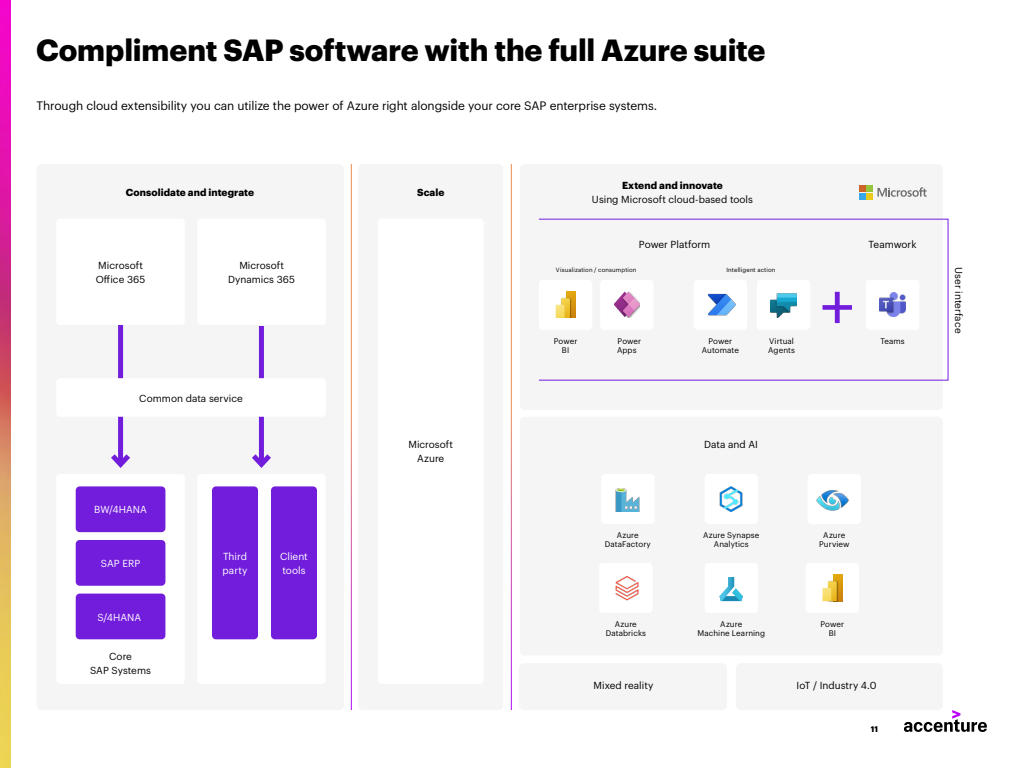
<style>
.page{position:relative;width:1024px;height:768px;background:#fff}
.page>*{position:absolute;margin:0;border:0;box-sizing:border-box;transform-origin:0 0}
.t1{font:66px "Graphik";color:#721ddb}
.t2{font:700 30px "Graphik";letter-spacing:-.005em;color:#000}
.t3{font:12px "Graphik";letter-spacing:-.01em;color:#000}
.t4{font:10px/14px "Graphik";letter-spacing:.005em;color:#000;text-align:center}
.t5{font:700 10px "Graphik";letter-spacing:.005em;color:#000}
.t6{font:10px/14px "Graphik";color:#fff}
.t7{font:8px/9.6px "Graphik";letter-spacing:.01em;color:#000;text-align:center}
.t8{font:700 8px "Graphik";color:#000}
.t9{font:6px "Graphik";letter-spacing:.02em;color:#000}
</style>
<div class="page">
<div style="left:37px;top:164px;width:307px;height:546px;background:#f5f5f5;border-radius:5px"></div>
<div style="left:56px;top:474px;width:129px;height:210px;background:#fff;border-radius:4px"></div>
<div style="left:56px;top:219px;width:129px;height:106px;background:#fff;border-radius:4px"></div>
<img style="left:0;top:0;width:11px;height:768px">
<svg style="left:904px;top:710px;width:83px;height:22px"></svg>
<div style="left:76px;top:540px;width:89px;height:46px;background:#721ddb;border-radius:4px"></div>
<div style="left:118px;top:325px;width:5px;height:139px;background:#721ddb"></div>
<svg style="left:111px;top:449px;width:19px;height:19px"></svg>
<div style="left:197px;top:219px;width:129px;height:106px;background:#fff;border-radius:4px"></div>
<div style="left:259px;top:326px;width:5px;height:138px;background:#721ddb"></div>
<svg style="left:252px;top:449px;width:19px;height:19px"></svg>
<div style="left:56px;top:378px;width:270px;height:39px;background:#fff;border-radius:4px"></div>
<div style="left:76px;top:486px;width:89px;height:46px;background:#721ddb;border-radius:4px"></div>
<div style="left:76px;top:594px;width:89px;height:45px;background:#721ddb;border-radius:4px"></div>
<div style="left:197px;top:474px;width:129px;height:210px;background:#fff;border-radius:4px"></div>
<div style="left:212px;top:486px;width:46px;height:153px;background:#721ddb;border-radius:4px"></div>
<div style="left:271px;top:486px;width:46px;height:153px;background:#721ddb;border-radius:4px"></div>
<div style="left:358px;top:164px;width:145px;height:546px;background:#f5f5f5;border-radius:5px"></div>
<div style="left:378px;top:219px;width:106px;height:465px;background:#fff;border-radius:4px"></div>
<div style="left:520px;top:164px;width:423px;height:246px;background:#f5f5f5;border-radius:5px"></div>
<div style="left:520px;top:417px;width:423px;height:238px;background:#f5f5f5;border-radius:5px"></div>
<div style="left:519px;top:663px;width:208px;height:47px;background:#f5f5f5;border-radius:5px"></div>
<div style="left:539px;top:280px;width:53px;height:50px;background:#fff;border-radius:4px"></div>
<div style="left:600px;top:280px;width:54px;height:50px;background:#fff;border-radius:4px"></div>
<div style="left:694px;top:280px;width:53px;height:50px;background:#fff;border-radius:4px"></div>
<div style="left:757px;top:280px;width:53px;height:50px;background:#fff;border-radius:4px"></div>
<svg style="left:567px;top:292px;width:9px;height:26px"></svg>
<img style="left:565px;top:297px;width:6px;height:21px">
<svg style="left:556px;top:298px;width:14px;height:20px"></svg>
<svg style="left:614px;top:292px;width:26px;height:25px"></svg>
<div style="left:736px;top:663px;width:207px;height:47px;background:#f5f5f5;border-radius:5px"></div>
<svg style="left:877px;top:187px;width:50px;height:10px"></svg>
<div style="left:859px;top:185px;width:6px;height:7px;background:#cc6427"></div>
<div style="left:866px;top:185px;width:7px;height:7px;background:#94c43a"></div>
<div style="left:859px;top:193px;width:6px;height:7px;background:#36a7e9"></div>
<div style="left:866px;top:193px;width:7px;height:7px;background:#e9c91e"></div>
<div style="left:866px;top:280px;width:53px;height:50px;background:#fff;border-radius:4px"></div>
<div style="left:601px;top:474px;width:54px;height:50px;background:#fff;border-radius:4px"></div>
<div style="left:705px;top:474px;width:53px;height:50px;background:#fff;border-radius:4px"></div>
<div style="left:808px;top:474px;width:53px;height:50px;background:#fff;border-radius:4px"></div>
<div style="left:599px;top:563px;width:54px;height:50px;background:#fff;border-radius:4px"></div>
<div style="left:705px;top:563px;width:53px;height:50px;background:#fff;border-radius:4px"></div>
<div style="left:806px;top:563px;width:53px;height:50px;background:#fff;border-radius:4px"></div>
<svg style="left:833px;top:575px;width:9px;height:26px"></svg>
<img style="left:833px;top:580px;width:5px;height:21px">
<svg style="left:822px;top:581px;width:15px;height:20px"></svg>
<svg style="left:719px;top:577px;width:24px;height:24px"></svg>
<img style="left:615px;top:576px;width:24px;height:24px">
<img style="left:719px;top:487px;width:24px;height:24px">
<img style="left:771px;top:293px;width:25px;height:25px">
<img style="left:709px;top:293px;width:27px;height:23px">
<img style="left:615px;top:489px;width:25px;height:22px">
<img style="left:816px;top:490px;width:33px;height:20px">
<img style="left:880px;top:292px;width:26px;height:24px">
<h2 class="t2" style="left:36px;top:27px;width:731px">Compliment SAP software with the full Azure suite</h2>
<p class="t3" style="left:37px;top:96px;width:622px">Through cloud extensibility you can utilize the power of Azure right alongside your core SAP enterprise systems.</p>
<p class="t5" style="left:126px;top:185px;width:130px">Consolidate and integrate</p>
<p class="t4" style="left:96px;top:257px;width:51px;text-align:left">Microsoft<br>Office 365</p>
<p class="t4" style="left:228px;top:257px;width:68px">Microsoft<br>Dynamics 365</p>
<p class="t4" style="left:139px;top:390px;width:105px">Common data service</p>
<p class="t6" style="left:94px;top:502px;width:54px">BW/4HANA</p>
<p class="t6" style="left:101px;top:555px;width:41px">SAP ERP</p>
<p class="t6" style="left:97px;top:609px;width:45px">S/4HANA</p>
<p class="t4" style="left:90px;top:649px;width:62px">Core<br>SAP Systems</p>
<p class="t6" style="left:223px;top:548px;width:26px">Third party</p>
<p class="t6" style="left:280px;top:548px;width:29px">Client tools</p>
<p class="t5" style="left:417px;top:185px;width:29px">Scale</p>
<p class="t4" style="left:408px;top:437px;width:46px">Microsoft<br>Azure</p>
<p class="t5" style="left:622px;top:178px;width:102px">Extend and innovate</p>
<p class="t4" style="left:592px;top:192px;width:163px">Using Microsoft cloud-based tools</p>
<p class="t4" style="left:639px;top:237px;width:73px">Power Platform</p>
<p class="t9" style="left:556px;top:266px;width:82px">Visualization / consumption</p>
<p class="t9" style="left:727px;top:266px;width:50px">Intelligent action</p>
<p class="t7" style="left:554px;top:335px;width:25px">Power<br>BI</p>
<p class="t7" style="left:617px;top:335px;width:26px;text-align:left">Power<br>Apps</p>
<p class="t7" style="left:702px;top:335px;width:39px">Power<br>Automate</p>
<p class="t7" style="left:768px;top:335px;width:28px;text-align:left">Virtual<br>Agents</p>
<p class="t4" style="left:869px;top:237px;width:49px">Teamwork</p>
<p class="t1" style="left:820px;top:257px;width:36px">+</p>
<p class="t7" style="left:880px;top:335px;width:26px">Teams</p>
<p class="t4" style="left:704px;top:437px;width:55px">Data and AI</p>
<p class="t7" style="left:605px;top:529px;width:47px">Azure<br>DataFactory</p>
<p class="t7" style="left:703px;top:529px;width:58px">Azure Synapse<br>Analytics</p>
<p class="t7" style="left:819px;top:529px;width:32px">Azure<br>Purview</p>
<p class="t7" style="left:606px;top:618px;width:42px">Azure<br>Databricks</p>
<p class="t7" style="left:697px;top:618px;width:69px">Azure<br>Machine Learning</p>
<p class="t7" style="left:821px;top:618px;width:25px">Power<br>BI</p>
<p class="t4" style="left:594px;top:678px;width:61px">Mixed reality</p>
<p class="t4" style="left:797px;top:678px;width:82px">IoT / Industry 4.0</p>
<p class="t8" style="left:871px;top:723px;width:9px">11</p>
<p class="t4" style="left:966px;top:267px;width:67px;rotate:90deg">User interface</p>
</div>
